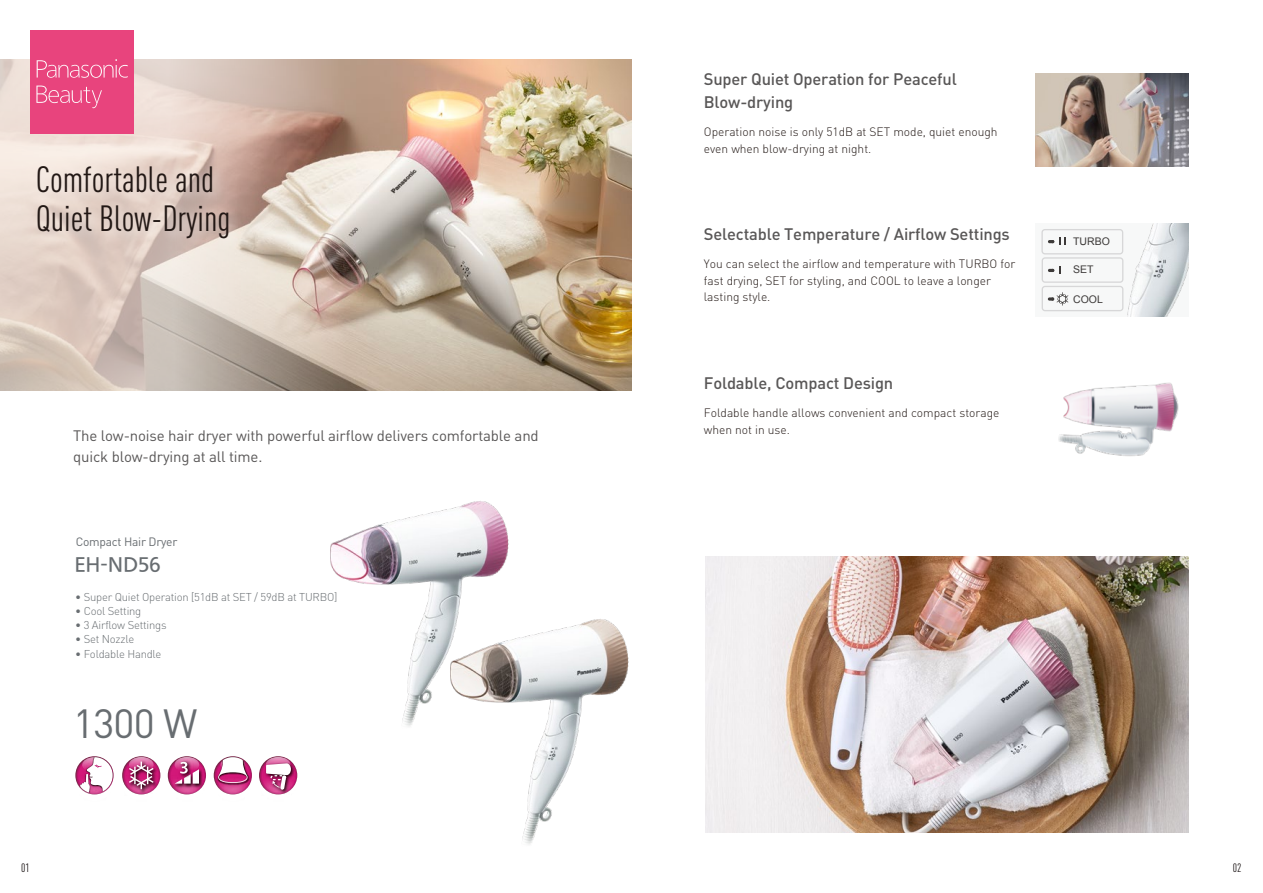
<style>
.page{position:relative;width:1263px;height:893px;background:#fff}
.page>*{position:absolute;margin:0;border:0;box-sizing:border-box;transform-origin:0 0}
.t1{font:40.2px "DINOT";color:#686d71}
.t2{font:condensed 36px/39px "DINOT";color:#221815}
.t3{font:18px "PUD Hinban M";letter-spacing:-.02em;color:#686d71}
.t4{font:500 16.5px/22.5px "DINOT";letter-spacing:-.01em;color:#595757}
.t5{font:15px/21px "DINOT";letter-spacing:-.01em;color:#595757}
.t6{font:300 12px/16.5px "DINOT";color:#221815}
.t7{font:12px "DINOT";letter-spacing:-.02em;color:#686d71}
.t8{font:condensed 12px "DINOT";color:#1d1617}
.t9{font:300 11.25px "DINOT";letter-spacing:-.02em;color:#686d71}
.t10{font:10.5px "Arial";color:#3d3a39}
</style>
<div class="page">
<img style="left:1041px;top:223px;width:147px;height:93px">
<img style="left:408px;top:60px;width:223px;height:331px">
<svg style="left:0;top:60px;width:408px;height:331px"></svg>
<img style="left:705px;top:556px;width:483px;height:276px">
<img style="left:1058px;top:382px;width:121px;height:74px">
<img style="left:330px;top:501px;width:179px;height:88px">
<img style="left:402px;top:589px;width:346px;height:255px">
<img style="left:27px;top:152px;width:258px;height:168px">
<img style="left:1035px;top:73px;width:153px;height:93px">
<div style="left:1041px;top:229px;width:82px;height:25px;border:1px solid #d7d7d8;border-radius:3px"></div>
<div style="left:1042px;top:257px;width:81px;height:26px;border:1px solid #d7d7d8;border-radius:3px"></div>
<div style="left:1042px;top:286px;width:81px;height:25px;border:1px solid #d7d7d8;border-radius:3px"></div>
<svg style="left:1048px;top:292px;width:20px;height:14px"></svg>
<svg style="left:1048px;top:240px;width:6px;height:3px"></svg>
<svg style="left:1060px;top:237px;width:5px;height:8px"></svg>
<svg style="left:1048px;top:269px;width:6px;height:3px"></svg>
<img style="left:75px;top:756px;width:223px;height:39px">
<img style="left:79px;top:757px;width:1px;height:36px">
<svg style="left:80px;top:757px;width:33px;height:36px"></svg>
<svg style="left:214px;top:756px;width:38px;height:38px"></svg>
<img style="left:217px;top:757px;width:33px;height:28px">
<svg style="left:218px;top:757px;width:30px;height:26px"></svg>
<div style="left:30px;top:30px;width:104px;height:103px;background:#e8447d"></div>
<svg style="left:37px;top:59px;width:91px;height:19px"></svg>
<svg style="left:36px;top:86px;width:66px;height:22px"></svg>
<h2 class="t2" style="left:36px;top:159px;width:196px">Comfortable and<br>Quiet Blow-Drying</h2>
<p class="t5" style="left:73px;top:425px;width:467px">The low-noise hair dryer with powerful airflow delivers comfortable and quick blow-drying at all time.</p>
<p class="t7" style="left:76px;top:534px;width:103px">Compact Hair Dryer</p>
<h3 class="t3" style="left:74px;top:552px;width:88px">EH-ND56</h3>
<p class="t9" style="left:75px;top:590px;width:264px">• Super Quiet Operation [51dB at SET / 59dB at TURBO]</p>
<p class="t9" style="left:75px;top:604px;width:68px">• Cool Setting</p>
<p class="t9" style="left:75px;top:618px;width:93px">• 3 Airflow Settings</p>
<p class="t9" style="left:75px;top:632px;width:61px">• Set Nozzle</p>
<p class="t9" style="left:75px;top:647px;width:88px">• Foldable Handle</p>
<h1 class="t1" style="left:73px;top:698px;width:126px">1300 W</h1>
<h3 class="t4" style="left:704px;top:68px;width:254px">Super Quiet Operation for Peaceful<br>Blow-drying</h3>
<p class="t6" style="left:704px;top:124px;width:295px">Operation noise is only 51dB at SET mode, quiet enough even when blow-drying at night.</p>
<h3 class="t4" style="left:704px;top:222px;width:307px">Selectable Temperature / Airflow Settings</h3>
<p class="t6" style="left:704px;top:255px;width:313px">You can select the airflow and temperature with TURBO for fast drying, SET for styling, and COOL to leave a longer lasting style.</p>
<h3 class="t4" style="left:704px;top:371px;width:191px">Foldable, Compact Design</h3>
<p class="t6" style="left:704px;top:404px;width:297px">Foldable handle allows convenient and compact storage when not in use.</p>
<p class="t10" style="left:1073px;top:234px;width:38px">TURBO</p>
<p class="t10" style="left:1073px;top:263px;width:22px">SET</p>
<p class="t10" style="left:1073px;top:292px;width:31px">COOL</p>
<p class="t8" style="left:21px;top:860px;width:10px">01</p>
<p class="t8" style="left:1233px;top:860px;width:10px">02</p>
</div>
